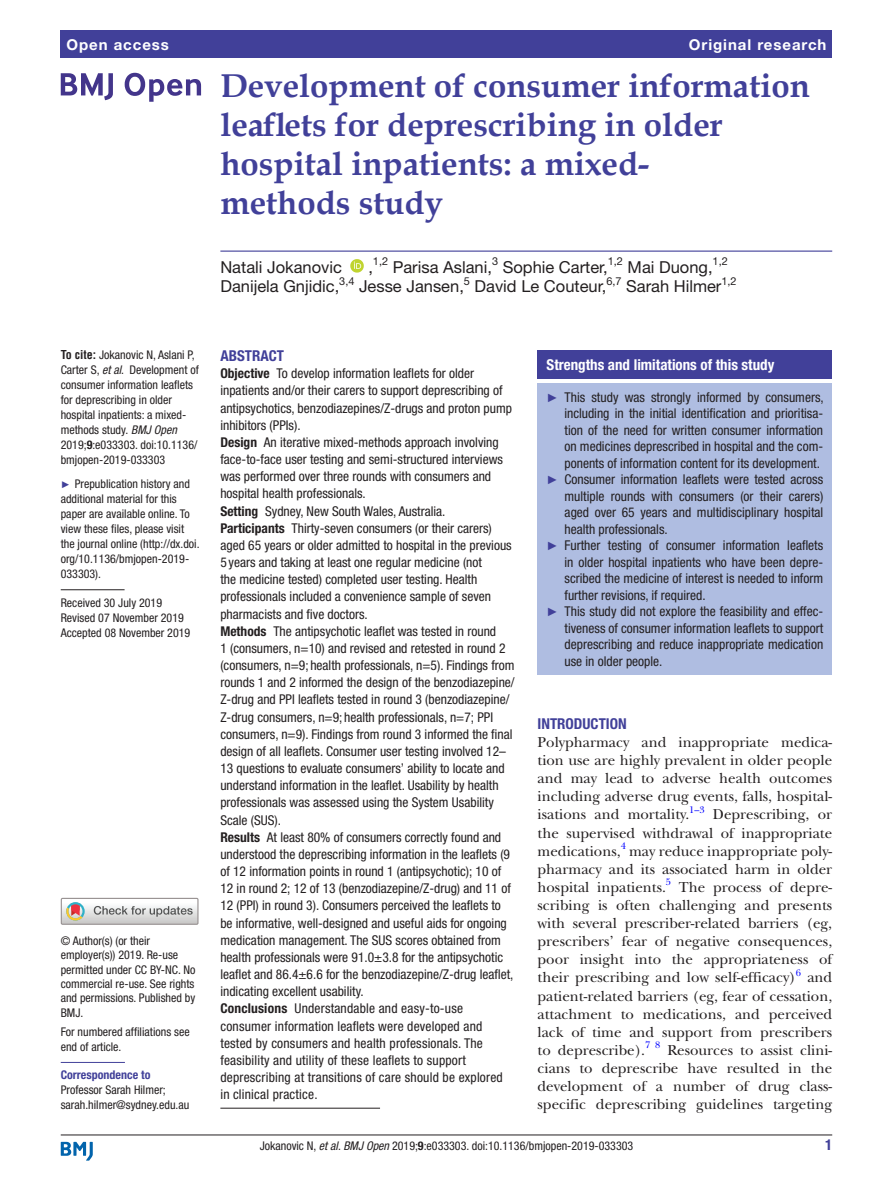
<style>
.page{position:relative;width:893px;height:1191px;background:#fff}
.page>*{position:absolute;margin:0;border:0;box-sizing:border-box;transform-origin:0 0}
.t1{font:700 33px/39px "Book Antiqua";color:#414099}
.t2{font:16.5px "Helvetica Neue LT Std";color:#231f20}
.t3{font:15px/18.1px "New Baskerville";color:#231f20;text-align:justify}
.t4{font:700 condensed 15px "Helvetica Neue LT Std";color:#fff}
.t5{font:700 15px "Helvetica Neue LT Std";letter-spacing:.065em;color:#fff}
.t6{font:700 condensed 15px "Helvetica Neue LT Std";color:#414099}
.t7{font:condensed 13.5px/17.1px "Helvetica Neue LT Std";color:#231f20}
.t8{font:condensed 12px/15px "Helvetica Neue LT Std";color:#231f20}
.t9{font:700 condensed 12px "Helvetica Neue LT Std";color:#414099}
.t10{font:10.95px "Helvetica Neue LT Std";color:#231f20}
.t11{font:9.9px "New Baskerville";color:#00f}
.s1{font-family:"Helvetica LT Std";font-weight:700}
.s2{font-style:italic}
.s3{font-weight:700}
.s4{font-family:"Arial";font-stretch:normal;font-size:9.75px;color:#414099}
.s5{font-family:"Arial";font-stretch:normal;font-size:12px;color:#414099}
</style>
<div class="page">
<hr style="left:61px;top:1134px;width:771px;height:1px;background:#231f20">
<svg style="left:61px;top:1141px;width:32px;height:19px"></svg>
<div style="left:61px;top:31px;width:771px;height:27px;background:#414099"></div>
<hr style="left:220px;top:250px;width:612px;height:2px;background:#414099">
<svg style="left:350px;top:259px;width:14px;height:14px"></svg>
<hr style="left:61px;top:589px;width:64px;height:1px;background:#231f20">
<hr style="left:61px;top:1062px;width:64px;height:1px;background:#414099">
<svg style="left:61px;top:73px;width:52px;height:27px"></svg>
<svg style="left:125px;top:73px;width:76px;height:29px"></svg>
<div style="left:61px;top:897px;width:138px;height:27px;border:1px solid #969090"></div>
<svg style="left:61px;top:898px;width:137px;height:26px"></svg>
<hr style="left:220px;top:1107px;width:160px;height:1px;background:#231f20">
<div style="left:538px;top:350px;width:294px;height:29px;background:#414099"></div>
<div style="left:538px;top:383px;width:294px;height:292px;background:#afbde1"></div>
<p class="t5" style="left:66px;top:35px;width:104px">Open access</p>
<p class="t5" style="left:689px;top:35px;width:139px">Original research</p>
<h1 class="t1" style="left:220px;top:66px;width:591px">Development of consumer information leaflets for deprescribing in older hospital inpatients: a mixed-<br>methods study</h1>
<p class="t2" style="left:220px;top:257px;width:123px">Natali Jokanovic</p>
<p class="t2" style="left:368px;top:257px;width:6px">,</p>
<p class="t10" style="left:373px;top:255px;width:17px">1,2</p>
<p class="t2" style="left:393px;top:257px;width:101px">Parisa Aslani,</p>
<p class="t10" style="left:492px;top:255px;width:8px">3</p>
<p class="t2" style="left:503px;top:257px;width:107px">Sophie Carter,</p>
<p class="t10" style="left:608px;top:255px;width:17px">1,2</p>
<p class="t2" style="left:628px;top:257px;width:86px">Mai Duong,</p>
<p class="t10" style="left:713px;top:255px;width:17px">1,2</p>
<p class="t2" style="left:220px;top:276px;width:120px">Danijela Gnjidic,</p>
<p class="t10" style="left:339px;top:274px;width:17px">3,4</p>
<p class="t2" style="left:359px;top:276px;width:106px">Jesse Jansen,</p>
<p class="t10" style="left:464px;top:274px;width:8px">5</p>
<p class="t2" style="left:475px;top:276px;width:133px">David Le Couteur,</p>
<p class="t10" style="left:606px;top:274px;width:17px">6,7</p>
<p class="t2" style="left:626px;top:276px;width:97px">Sarah Hilmer</p>
<p class="t10" style="left:721px;top:274px;width:17px">1,2</p>
<p class="t8" style="left:61px;top:347px;width:140px"><span class="s1">To cite:</span> Jokanovic N, Aslani P,<br>Carter S, <span class="s2">et al</span>. Development of consumer information leaflets for deprescribing in older hospital inpatients: a mixed&shy;methods study. <span class="s2">BMJ Open<br></span>2019;<span class="s3">9</span>:e033303. doi:10.1136/ bmjopen-2019-033303</p>
<p class="t8" style="left:61px;top:476px;width:140px"><span class="s4">►</span> Prepublication history and additional material for this paper are available online. To view these files, please visit the journal online (http://dx.doi. org/10.1136/bmjopen-2019-<br>033303).</p>
<p class="t8" style="left:61px;top:595px;width:131px">Received 30 July 2019<br>Revised 07 November 2019<br>Accepted 08 November 2019</p>
<p class="t8" style="left:61px;top:933px;width:136px;line-height:14.4px">© Author(s) (or their employer(s)) 2019. Re-use permitted under CC BY-NC. No commercial re-use. See rights and permissions. Published by<br>BMJ.</p>
<p class="t8" style="left:61px;top:1024px;width:130px">For numbered affiliations see end of article.</p>
<p class="t9" style="left:61px;top:1067px;width:91px">Correspondence to</p>
<p class="t8" style="left:61px;top:1082px;width:130px">Professor Sarah Hilmer; sarah.hilmer@sydney.edu.au</p>
<p class="t6" style="left:220px;top:347px;width:65px">Abstract</p>
<p class="t7" style="left:220px;top:365px;width:296px"><span class="s3">Objective</span> To develop information leaflets for older inpatients and/or their carers to support deprescribing of antipsychotics, benzodiazepines/Z-drugs and proton pump inhibitors (PPIs).<br><span class="s3">Design</span> An iterative mixed-methods approach involving face-to-face user testing and semi-structured interviews was performed over three rounds with consumers and hospital health professionals.<br><span class="s3">Setting</span> Sydney, New South Wales, Australia.<br><span class="s3">Participants</span> Thirty-seven consumers (or their carers) aged 65 years or older admitted to hospital in the previous 5 years and taking at least one regular medicine (not<br>the medicine tested) completed user testing. Health professionals included a convenience sample of seven pharmacists and five doctors.<br><span class="s3">Methods</span> The antipsychotic leaflet was tested in round<br>1 (consumers, n=10) and revised and retested in round 2 (consumers, n=9; health professionals, n=5). Findings from rounds 1 and 2 informed the design of the benzodiazepine/ Z-drug and PPI leaflets tested in round 3 (benzodiazepine/ Z-drug consumers, n=9; health professionals, n=7; PPI consumers, n=9). Findings from round 3 informed the final design of all leaflets. Consumer user testing involved 12– 13 questions to evaluate consumers’ ability to locate and understand information in the leaflet. Usability by health professionals was assessed using the System Usability Scale (SUS).<br><span class="s3">Results</span> At least 80% of consumers correctly found and understood the deprescribing information in the leaflets (9 of 12 information points in round 1 (antipsychotic); 10 of 12 in round 2; 12 of 13 (benzodiazepine/Z-drug) and 11 of 12 (PPI) in round 3). Consumers perceived the leaflets to be informative, well-designed and useful aids for ongoing medication management. The SUS scores obtained from health professionals were 91.0±3.8 for the antipsychotic leaflet and 86.4±6.6 for the benzodiazepine/Z-drug leaflet, indicating excellent usability.<br><span class="s3">Conclusions</span> Understandable and easy-to-use consumer information leaflets were developed and tested by consumers and health professionals. The feasibility and utility of these leaflets to support deprescribing at transitions of care should be explored in clinical practice.</p>
<p class="t4" style="left:547px;top:356px;width:229px">Strengths and limitations of this study</p>
<p class="t7" style="left:547px;top:388px;width:279px"><span class="s5">►</span> This study was strongly informed by consumers,</p>
<p class="t7" style="left:565px;top:405px;width:260px">including in the initial identification and prioritisa-</p>
<p class="t7" style="left:565px;top:421px;width:260px">tion of the need for written consumer information</p>
<p class="t7" style="left:565px;top:438px;width:260px">on medicines deprescribed in hospital and the com-</p>
<p class="t7" style="left:565px;top:454px;width:257px">ponents of information content for its development.</p>
<p class="t7" style="left:547px;top:471px;width:278px"><span class="s5">►</span> Consumer information leaflets were tested across</p>
<p class="t7" style="left:565px;top:487px;width:260px">multiple rounds with consumers (or their carers)</p>
<p class="t7" style="left:565px;top:504px;width:260px">aged over 65 years and multidisciplinary hospital</p>
<p class="t7" style="left:565px;top:520px;width:105px">health professionals.</p>
<p class="t7" style="left:547px;top:537px;width:278px"><span class="s5">►</span> Further testing of consumer information leaflets</p>
<p class="t7" style="left:565px;top:553px;width:260px">in older hospital inpatients who have been depre-</p>
<p class="t7" style="left:565px;top:570px;width:260px">scribed the medicine of interest is needed to inform</p>
<p class="t7" style="left:565px;top:586px;width:143px">further revisions, if required.</p>
<p class="t7" style="left:547px;top:603px;width:278px"><span class="s5">►</span> This study did not explore the feasibility and effec-</p>
<p class="t7" style="left:565px;top:619px;width:260px">tiveness of consumer information leaflets to support</p>
<p class="t7" style="left:565px;top:636px;width:260px">deprescribing and reduce inappropriate medication</p>
<p class="t7" style="left:565px;top:652px;width:99px">use in older people.</p>
<p class="t6" style="left:538px;top:714px;width:91px">Introduction</p>
<p class="t3" style="left:538px;top:733px;width:296px">Polypharmacy and inappropriate medica&shy;tion use are highly prevalent in older people and may lead to adverse health outcomes including adverse drug events, falls, hospital&shy;isations and mortality.<sup>1–3</sup></p>
<p class="t3" style="left:538px;top:805px;width:296px;text-indent:175px">Deprescribing, or the supervised withdrawal of inappropriate medications,</p>
<p class="t11" style="left:621px;top:840px;width:7px">4</p>
<p class="t3" style="left:538px;top:842px;width:296px;text-indent:91px">may reduce inappropriate poly&shy;pharmacy and its associated harm in older hospital inpatients.</p>
<p class="t11" style="left:666px;top:876px;width:7px">5</p>
<p class="t3" style="left:538px;top:878px;width:296px;text-indent:141px">The process of depre&shy;scribing is often challenging and presents with several prescriber-related barriers (eg, prescribers’ fear of negative consequences, poor insight into the appropriateness of their prescribing and low self-efficacy)</p>
<p class="t11" style="left:796px;top:966px;width:7px">6</p>
<p class="t3" style="left:538px;top:968px;width:296px;text-indent:270px">and patient-related barriers (eg, fear of cessation, attachment to medications, and perceived lack of time and support from prescribers to deprescribe).<sup>7</sup> <sup>8</sup></p>
<p class="t3" style="left:538px;top:1041px;width:296px;text-indent:130px">Resources to assist clini&shy;cians to deprescribe have resulted in the development of a number of drug class&shy;specific deprescribing guidelines targeting</p>
<p class="t8" style="left:260px;top:1137px;width:375px">Jokanovic N, <span class="s2">et al</span>. <span class="s2">BMJ Open</span> 2019;<span class="s3">9</span>:e033303. doi:10.1136/bmjopen-2019-033303</p>
<p class="t6" style="left:825px;top:1135px;width:9px">1</p>
</div>
